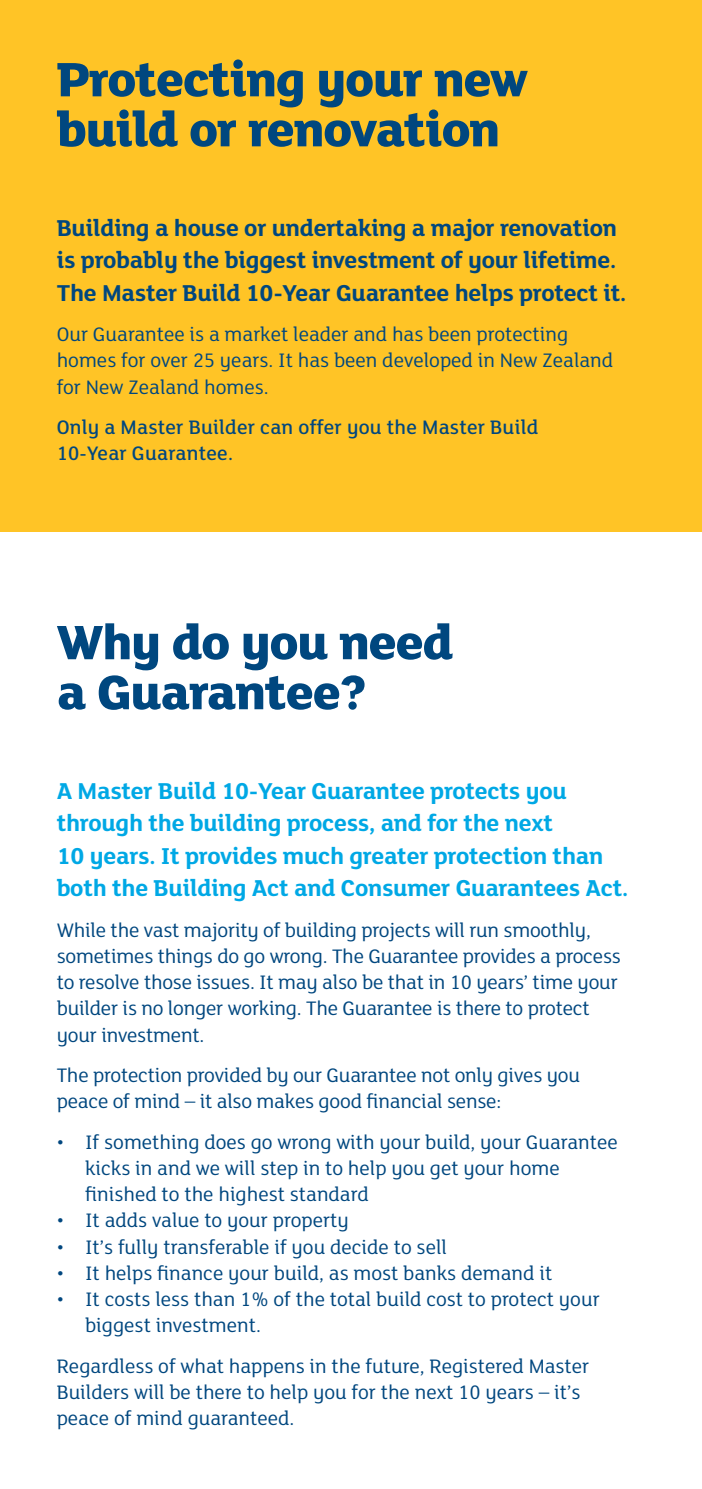
<style>
.page{position:relative;width:702px;height:1489px;background:#fff}
.page>*{position:absolute;margin:0;border:0;box-sizing:border-box;transform-origin:0 0}
.t1{font:800 52.5px/50px "FS Lola";letter-spacing:-.02em;color:#00477f}
.t2{font:700 25px/32.5px "FS Lola";letter-spacing:-.01em;color:#00a8e5}
.t3{font:700 25px/32.5px "FS Lola";letter-spacing:-.01em;color:#00477f}
.t4{font:21.25px/26.2px "FS Lola";color:#00477f}
.t5{font:500 21.25px/26.2px "FS Lola";letter-spacing:.01em;color:#00477f}
</style>
<div class="page">
<div style="left:0;top:0;width:702px;height:531px;background:#ffc426"></div>
<h1 class="t1" style="left:57px;top:51px;width:472px">Protecting your new build or renovation</h1>
<p class="t3" style="left:57px;top:210px;width:571px">Building a house or undertaking a major renovation is probably the biggest investment of your lifetime.<br>The Master Build 10-Year Guarantee helps protect it.</p>
<p class="t4" style="left:57px;top:320px;width:558px">Our Guarantee is a market leader and has been protecting homes for over 25 years. It has been developed in New Zealand for New Zealand homes.</p>
<p class="t5" style="left:57px;top:413px;width:483px">Only a Master Builder can offer you the Master Build<br>10-Year Guarantee.</p>
<h1 class="t1" style="left:57px;top:614px;width:398px">Why do you need a Guarantee?</h1>
<p class="t2" style="left:57px;top:772px;width:573px">A Master Build 10-Year Guarantee protects you through the building process, and for the next<br>10 years. It provides much greater protection than both the Building Act and Consumer Guarantees Act.</p>
<p class="t4" style="left:57px;top:915px;width:565px">While the vast majority of building projects will run smoothly, sometimes things do go wrong. The Guarantee provides a process to resolve those issues. It may also be that in 10 years’ time your builder is no longer working. The Guarantee is there to protect your investment.</p>
<p class="t4" style="left:57px;top:1060px;width:525px">The protection provided by our Guarantee not only gives you peace of mind – it also makes good financial sense:</p>
<p class="t4" style="left:85px;top:1127px;width:534px;text-indent:-28px">• If something does go wrong with your build, your Guarantee kicks in and we will step in to help you get your home finished to the highest standard</p>
<p class="t4" style="left:57px;top:1206px;width:293px">• It adds value to your property</p>
<p class="t4" style="left:57px;top:1232px;width:392px">• It’s fully transferable if you decide to sell</p>
<p class="t4" style="left:57px;top:1258px;width:497px">• It helps finance your build, as most banks demand it</p>
<p class="t4" style="left:85px;top:1285px;width:516px;text-indent:-28px">• It costs less than 1% of the total build cost to protect your biggest investment.</p>
<p class="t4" style="left:57px;top:1351px;width:534px">Regardless of what happens in the future, Registered Master<br>Builders will be there to help you for the next 10 years – it’s peace of mind guaranteed.</p>
</div>
